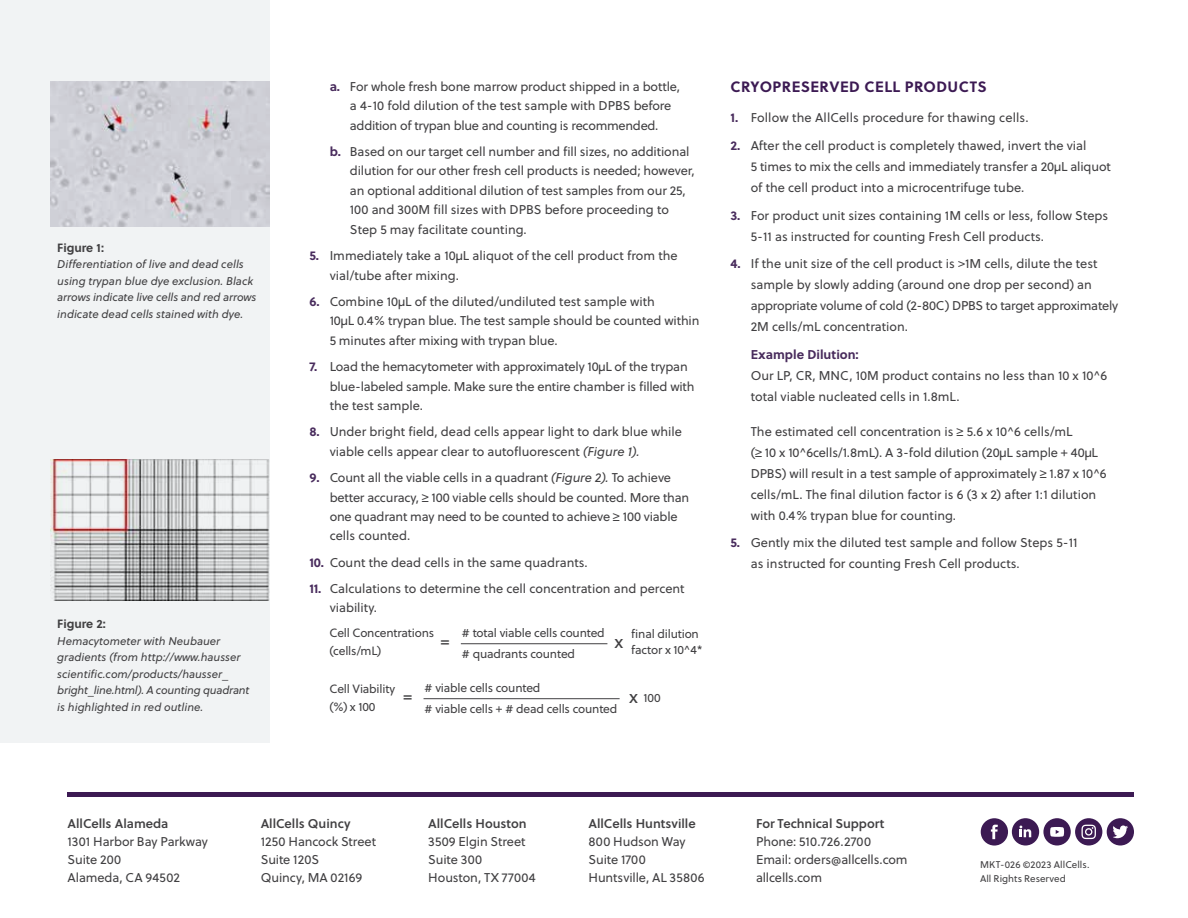
<style>
.page{position:relative;width:1188px;height:918px;background:#fff}
.page>*{position:absolute;margin:0;border:0;box-sizing:border-box;transform-origin:0 0}
.t1{font:18px "Soleil";color:#414042}
.t2{font:700 15px "Soleil";letter-spacing:.03em;color:#3c1a53}
.t3{font:12.75px/19.5px "Soleil";color:#414042}
.t4{font:12.75px "Soleil Sb";color:#414042}
.t5{font:700 12.75px "Soleil";color:#492c5d}
.t6{font:12px/18px "Soleil";letter-spacing:-.015em;color:#414042}
.t7{font:700 12px "Soleil";color:#414042}
.t8{font:italic 11.25px/16.5px "Soleil";color:#414042}
.t9{font:9.75px/13.5px "Soleil";letter-spacing:.01em;color:#414042}
.s1{font-weight:700;color:#492c5d}
.s2{font-style:italic}
.s3{font-size:18px}
</style>
<div class="page">
<hr style="left:424px;top:698px;width:196px;height:1px;background:#414042">
<hr style="left:461px;top:643px;width:146px;height:1px;background:#414042">
<div style="left:0;top:0;width:270px;height:742px;background:#f1f3f4"></div>
<img style="left:51px;top:81px;width:219px;height:145px">
<img style="left:51px;top:459px;width:219px;height:141px">
<hr style="left:68px;top:792px;width:1066px;height:4px;background:#3c1a53">
<div style="left:981px;top:818px;width:27px;height:28px;background:#3c1a53;border-radius:50%"></div>
<svg style="left:991px;top:825px;width:7px;height:14px"></svg>
<div style="left:1107px;top:818px;width:27px;height:28px;background:#3c1a53;border-radius:50%"></div>
<svg style="left:1113px;top:825px;width:15px;height:13px"></svg>
<div style="left:1043px;top:818px;width:28px;height:28px;background:#3c1a53;border-radius:50%"></div>
<div style="left:1012px;top:818px;width:27px;height:28px;background:#3c1a53;border-radius:50%"></div>
<svg style="left:1020px;top:826px;width:11px;height:11px"></svg>
<svg style="left:1050px;top:827px;width:14px;height:10px"></svg>
<div style="left:1075px;top:818px;width:27px;height:28px;background:#3c1a53;border-radius:50%"></div>
<svg style="left:1081px;top:825px;width:15px;height:14px"></svg>
<p class="t7" style="left:57px;top:238px;width:48px">Figure 1:</p>
<p class="t8" style="left:57px;top:256px;width:201px">Differentiation of live and dead cells using trypan blue dye exclusion. Black arrows indicate live cells and red arrows indicate dead cells stained with dye.</p>
<p class="t7" style="left:57px;top:615px;width:50px">Figure 2:</p>
<p class="t8" style="left:57px;top:632px;width:194px">Hemacytometer with Neubauer gradients (from http://www.hausser scientific.com/products/hausser_ bright_line.html). A counting quadrant is highlighted in red outline.</p>
<p class="t3" style="left:350px;top:76px;width:332px;text-indent:-20px"><span class="s1">a.</span> For whole fresh bone marrow product shipped in a bottle, a 4-10 fold dilution of the test sample with DPBS before addition of trypan blue and counting is recommended.</p>
<p class="t3" style="left:350px;top:141px;width:346px;text-indent:-20px"><span class="s1">b.</span> Based on our target cell number and fill sizes, no additional dilution for our other fresh cell products is needed; however, an optional additional dilution of test samples from our 25, 100 and 300M fill sizes with DPBS before proceeding to Step 5 may facilitate counting.</p>
<p class="t3" style="left:330px;top:245px;width:349px;text-indent:-20px"><span class="s1">5.</span> Immediately take a 10μL aliquot of the cell product from the vial/tube after mixing.</p>
<p class="t3" style="left:330px;top:291px;width:371px;text-indent:-20px"><span class="s1">6.</span> Combine 10μL of the diluted/undiluted test sample with<br>10μL 0.4% trypan blue. The test sample should be counted within<br>5 minutes after mixing with trypan blue.</p>
<p class="t3" style="left:330px;top:356px;width:366px;text-indent:-20px"><span class="s1">7.</span> Load the hemacytometer with approximately 10μL of the trypan blue-labeled sample. Make sure the entire chamber is filled with the test sample.</p>
<p class="t3" style="left:330px;top:422px;width:354px;text-indent:-20px"><span class="s1">8.</span> Under bright field, dead cells appear light to dark blue while viable cells appear clear to autofluorescent <span class="s2">(Figure 1).</span></p>
<p class="t3" style="left:330px;top:467px;width:361px;text-indent:-20px"><span class="s1">9.</span> Count all the viable cells in a quadrant <span class="s2">(Figure 2).</span> To achieve better accuracy, ≥ 100 viable cells should be counted. More than one quadrant may need to be counted to achieve ≥ 100 viable cells counted.</p>
<p class="t3" style="left:309px;top:552px;width:280px"><span class="s1">10.</span> Count the dead cells in the same quadrants.</p>
<p class="t3" style="left:330px;top:578px;width:357px;text-indent:-20px"><span class="s1">11.</span> Calculations to determine the cell concentration and percent viability.</p>
<p class="t6" style="left:330px;top:624px;width:106px">Cell Concentrations (cells/mL)</p>
<p class="t6" style="left:330px;top:679px;width:67px">Cell Viability (%) x 100</p>
<p class="t6" style="left:424px;top:676px;width:195px;line-height:21.8px"># viable cells counted<br># viable cells + # dead cells counted</p>
<p class="t6" style="left:461px;top:621px;width:145px;line-height:21.8px"># total viable cells counted # quadrants counted</p>
<h1 class="t1" style="left:440px;top:628px;width:11px">=</h1>
<h1 class="t1" style="left:614px;top:628px;width:10px">x</h1>
<p class="t6" style="left:631px;top:625px;width:73px;line-height:16.5px">final dilution factor x 10^4*</p>
<h1 class="t1" style="left:403px;top:683px;width:11px">=</h1>
<p class="t6" style="left:629px;top:688px;width:33px"><span class="s3">x</span> 100</p>
<p class="t2" style="left:731px;top:75px;width:257px">CRYOPRESERVED CELL PRODUCTS</p>
<p class="t3" style="left:731px;top:108px;width:300px"><span class="s1">1.</span> Follow the AllCells procedure for thawing cells.</p>
<p class="t3" style="left:751px;top:135px;width:362px;line-height:21px;text-indent:-20px"><span class="s1">2.</span> After the cell product is completely thawed, invert the vial<br>5 times to mix the cells and immediately transfer a 20μL aliquot of the cell product into a microcentrifuge tube.</p>
<p class="t3" style="left:751px;top:204px;width:359px;line-height:21px;text-indent:-20px"><span class="s1">3.</span> For product unit sizes containing 1M cells or less, follow Steps<br>5-11 as instructed for counting Fresh Cell products.</p>
<p class="t3" style="left:751px;top:253px;width:369px;line-height:21px;text-indent:-20px"><span class="s1">4.</span> If the unit size of the cell product is &gt;1M cells, dilute the test sample by slowly adding (around one drop per second) an appropriate volume of cold (2-80C) DPBS to target approximately 2M cells/mL concentration.</p>
<p class="t5" style="left:751px;top:345px;width:110px">Example Dilution:</p>
<p class="t3" style="left:751px;top:365px;width:358px;line-height:21px">Our LP, CR, MNC, 10M product contains no less than 10 x 10^6 total viable nucleated cells in 1.8mL.</p>
<p class="t3" style="left:751px;top:420px;width:357px;line-height:21px">The estimated cell concentration is ≥ 5.6 x 10^6 cells/mL<br>(≥ 10 x 10^6cells/1.8mL). A 3-fold dilution (20μL sample + 40μL DPBS) will result in a test sample of approximately ≥ 1.87 x 10^6 cells/mL. The final dilution factor is 6 (3 x 2) after 1:1 dilution with 0.4% trypan blue for counting.</p>
<p class="t3" style="left:751px;top:532px;width:328px;line-height:21px;text-indent:-20px"><span class="s1">5.</span> Gently mix the diluted test sample and follow Steps 5-11 as instructed for counting Fresh Cell products.</p>
<p class="t4" style="left:68px;top:814px;width:102px">AllCells Alameda</p>
<p class="t3" style="left:68px;top:832px;width:142px;line-height:18px">1301 Harbor Bay Parkway<br>Suite 200<br>Alameda, CA 94502</p>
<p class="t4" style="left:261px;top:814px;width:92px">AllCells Quincy</p>
<p class="t3" style="left:261px;top:832px;width:117px;line-height:18px">1250 Hancock Street<br>Suite 120S<br>Quincy, MA 02169</p>
<p class="t4" style="left:428px;top:814px;width:100px">AllCells Houston</p>
<p class="t3" style="left:428px;top:832px;width:109px;line-height:18px">3509 Elgin Street<br>Suite 300<br>Houston, TX 77004</p>
<p class="t4" style="left:588px;top:814px;width:109px">AllCells Huntsville</p>
<p class="t3" style="left:588px;top:832px;width:118px;line-height:18px">800 Hudson Way<br>Suite 1700<br>Huntsville, AL 35806</p>
<p class="t4" style="left:756px;top:814px;width:130px">For Technical Support</p>
<p class="t3" style="left:756px;top:832px;width:153px;line-height:18px">Phone: 510.726.2700<br>Email: orders@allcells.com allcells.com</p>
<p class="t9" style="left:980px;top:858px;width:111px">MKT-026 ©2023 AllCells.<br>All Rights Reserved</p>
</div>
